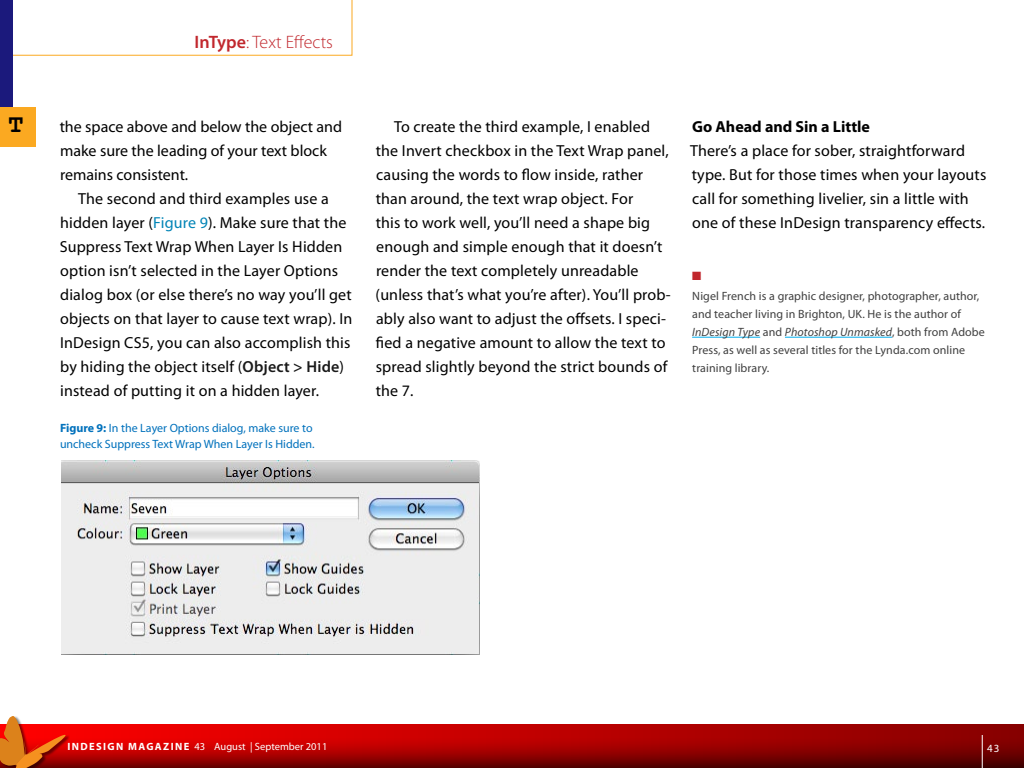
<style>
.page{position:relative;width:1024px;height:768px;background:#fff}
.page>*{position:absolute;margin:0;border:0;box-sizing:border-box;transform-origin:0 0}
.t1{font:700 26px "Courier New";color:#000}
.t2{font:300 18px "Myriad Pro";color:#c1272d}
.t3{font:16px/24px "Myriad Pro";letter-spacing:.01em;color:#000}
.t4{font:700 16px "Myriad Pro";color:#000}
.t5{font:12px/18px "Myriad Pro";letter-spacing:.005em;color:#404040}
.t6{font:12px/16px "Myriad Pro";color:#0071bc}
.t7{font:12px "Zapf Dingbats ITC";color:#c1272d}
.t8{font:11px "Myriad Pro";color:#fff}
.t9{font:10.5px "Myriad Pro";color:#fff}
.s1{font-weight:600}
.s2{color:#0084b6}
.s3{font-weight:600;color:#1a1a1a}
.s4{font-style:italic}
.s5{font-weight:700}
</style>
<div class="page">
<svg style="left:13px;top:0;width:339px;height:56px"></svg>
<div style="left:0;top:0;width:13px;height:111px;background:#1b197c"></div>
<div style="left:0;top:107px;width:36px;height:40px;background:#fba921"></div>
<hr style="left:692px;top:337px;width:68px;height:1px;background:#00aeef">
<hr style="left:785px;top:337px;width:107px;height:1px;background:#00aeef">
<img style="left:61px;top:460px;width:419px;height:195px">
<svg style="left:66px;top:724px;width:958px;height:44px;background:#a00000"></svg>
<hr style="left:982px;top:735px;width:1px;height:33px;background:#fff">
<div style="left:16px;top:735px;width:54px;height:33px;background:#000;opacity:.5"></div>
<svg style="left:0;top:716px;width:66px;height:52px;background:#d9562c"></svg>
<p class="t2" style="left:195px;top:32px;width:140px"><span class="s1">InType</span>: Text Effects</p>
<h1 class="t1" style="left:8px;top:108px;width:17px">T</h1>
<p class="t4" style="left:692px;top:116px;width:179px">Go Ahead and Sin a Little</p>
<p class="t3" style="left:690px;top:138px;width:298px">There’s a place for sober, straightforward type. But for those times when your layouts call for something livelier, sin a little with one of these InDesign transparency effects.</p>
<p class="t3" style="left:60px;top:114px;width:284px">the space above and below the object and make sure the leading of your text block remains consistent.</p>
<p class="t3" style="left:60px;top:186px;width:294px;text-indent:18px">The second and third examples use a hidden layer (<span class="s2">Figure 9</span>). Make sure that the Suppress Text Wrap When Layer Is Hidden option isn’t selected in the Layer Options dialog box (or else there’s no way you’ll get objects on that layer to cause text wrap). In InDesign CS5, you can also accomplish this by hiding the object itself (<span class="s3">Object &gt; Hide</span>) instead of putting it on a hidden layer.</p>
<p class="t3" style="left:376px;top:114px;width:297px;text-indent:18px">To create the third example, I enabled the Invert checkbox in the Text Wrap panel, causing the words to flow inside, rather than around, the text wrap object. For<br>this to work well, you’ll need a shape big enough and simple enough that it doesn’t render the text completely unreadable (unless that’s what you’re after). You’ll prob&shy;ably also want to adjust the offsets. I speci&shy;fied a negative amount to allow the text to spread slightly beyond the strict bounds of the 7.</p>
<p class="t7" style="left:692px;top:270px;width:11px">■</p>
<p class="t5" style="left:692px;top:287px;width:294px">Nigel French is a graphic designer, photographer, author, and teacher living in Brighton, UK. He is the author of <span class="s4">InDesign Type</span> and <span class="s4">Photoshop Unmasked</span>, both from Adobe Press, as well as several titles for the Lynda.com online training library.</p>
<p class="t6" style="left:60px;top:420px;width:256px"><span class="s5">Figure 9:</span> In the Layer Options dialog, make sure to uncheck Suppress Text Wrap When Layer Is Hidden.</p>
<p class="t9" style="left:67px;top:740px;width:262px"><span class="s5">INDESIGN MAGAZINE</span> 43 August | September 2011</p>
<p class="t8" style="left:987px;top:741px;width:14px">43</p>
</div>
